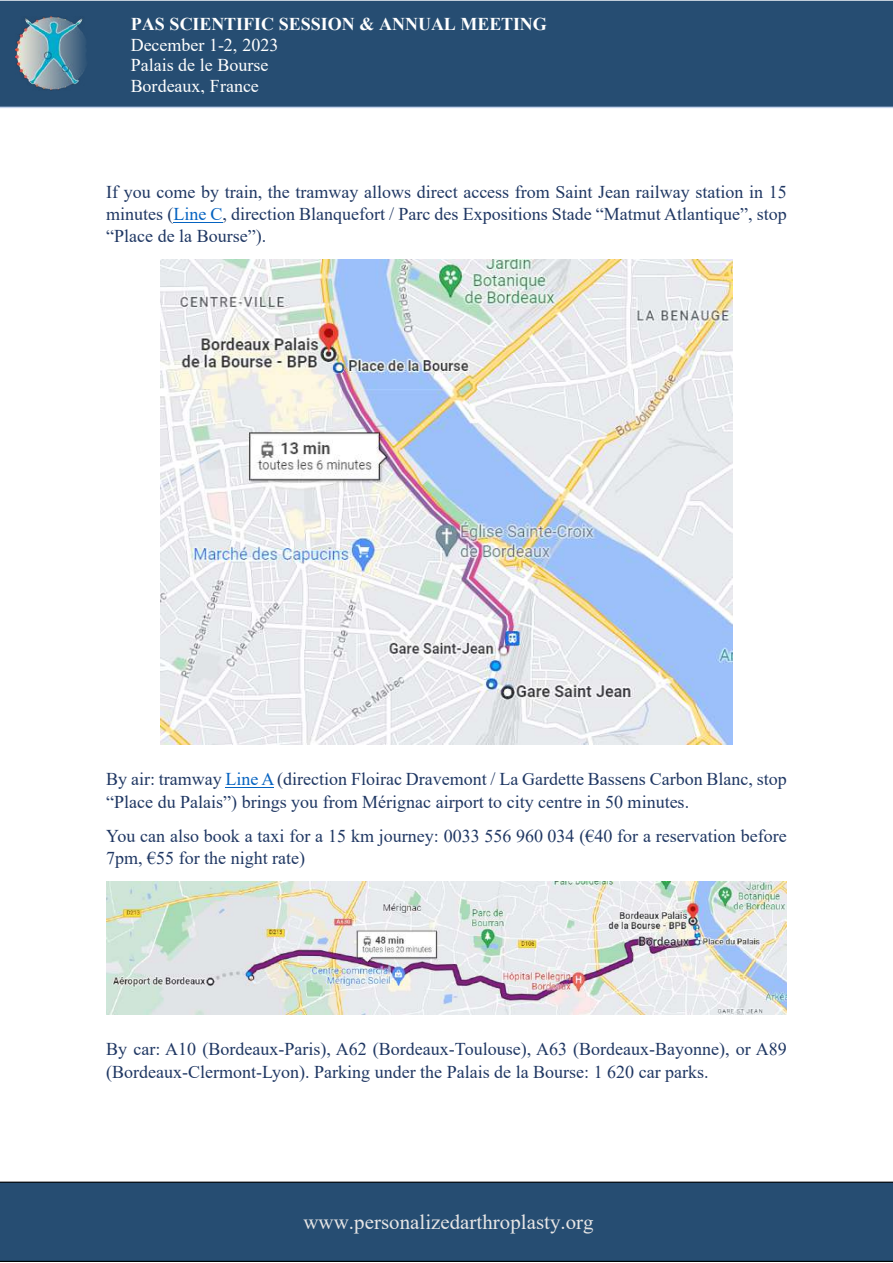
<style>
.page{position:relative;width:893px;height:1263px;background:#fff}
.page>*{position:absolute;margin:0;border:0;box-sizing:border-box;transform-origin:0 0}
.t1{font:20.85px "Times New Roman";color:#e7e6e6}
.t2{font:18px/22.4px "Times New Roman";color:#1f3763}
.t3{font:18px/20.7px "Times New Roman";color:#fff}
.t4{font:700 18px "Times New Roman";color:#fff}
.s1{color:#0563c1}
</style>
<div class="page">
<div style="left:0;top:1182px;width:893px;height:80px;background:#264d72"></div>
<div style="left:0;top:0;width:893px;height:108px;background:#264d72"></div>
<img style="left:15px;top:16px;width:72px;height:74px">
<div style="left:120px;top:14px;width:536px;height:80px;background:#264d72"></div>
<hr style="left:173px;top:222px;width:49px;height:1px;background:#0563c1">
<hr style="left:225px;top:787px;width:49px;height:1px;background:#0563c1">
<img style="left:160px;top:260px;width:573px;height:484px">
<img style="left:106px;top:881px;width:681px;height:133px">
<p class="t4" style="left:131px;top:14px;width:418px">PAS SCIENTIFIC SESSION &amp; ANNUAL MEETING</p>
<p class="t3" style="left:131px;top:34px;width:149px">December 1-2, 2023<br>Palais de le Bourse<br>Bordeaux, France</p>
<p class="t2" style="left:106px;top:180px;width:682px;text-align:justify">If you come by train, the tramway allows direct access from Saint Jean railway station in 15 minutes (<span class="s1">Line C</span>, direction Blanquefort / Parc des Expositions Stade “Matmut Atlantique”, stop “Place de la Bourse”).</p>
<p class="t2" style="left:106px;top:768px;width:682px">By air: tramway <span class="s1">Line A</span> (direction Floirac Dravemont / La Gardette Bassens Carbon Blanc, stop “Place du Palais”) brings you from Mérignac airport to city centre in 50 minutes.</p>
<p class="t2" style="left:106px;top:824px;width:682px">You can also book a taxi for a 15 km journey: 0033 556 960 034 (€40 for a reservation before<br>7pm, €55 for the night rate)</p>
<p class="t2" style="left:106px;top:1038px;width:682px">By car: A10 (Bordeaux-Paris), A62 (Bordeaux-Toulouse), A63 (Bordeaux-Bayonne), or A89 (Bordeaux-Clermont-Lyon). Parking under the Palais de la Bourse: 1 620 car parks.</p>
<p class="t1" style="left:303px;top:1210px;width:292px">www.personalizedarthroplasty.org</p>
</div>
